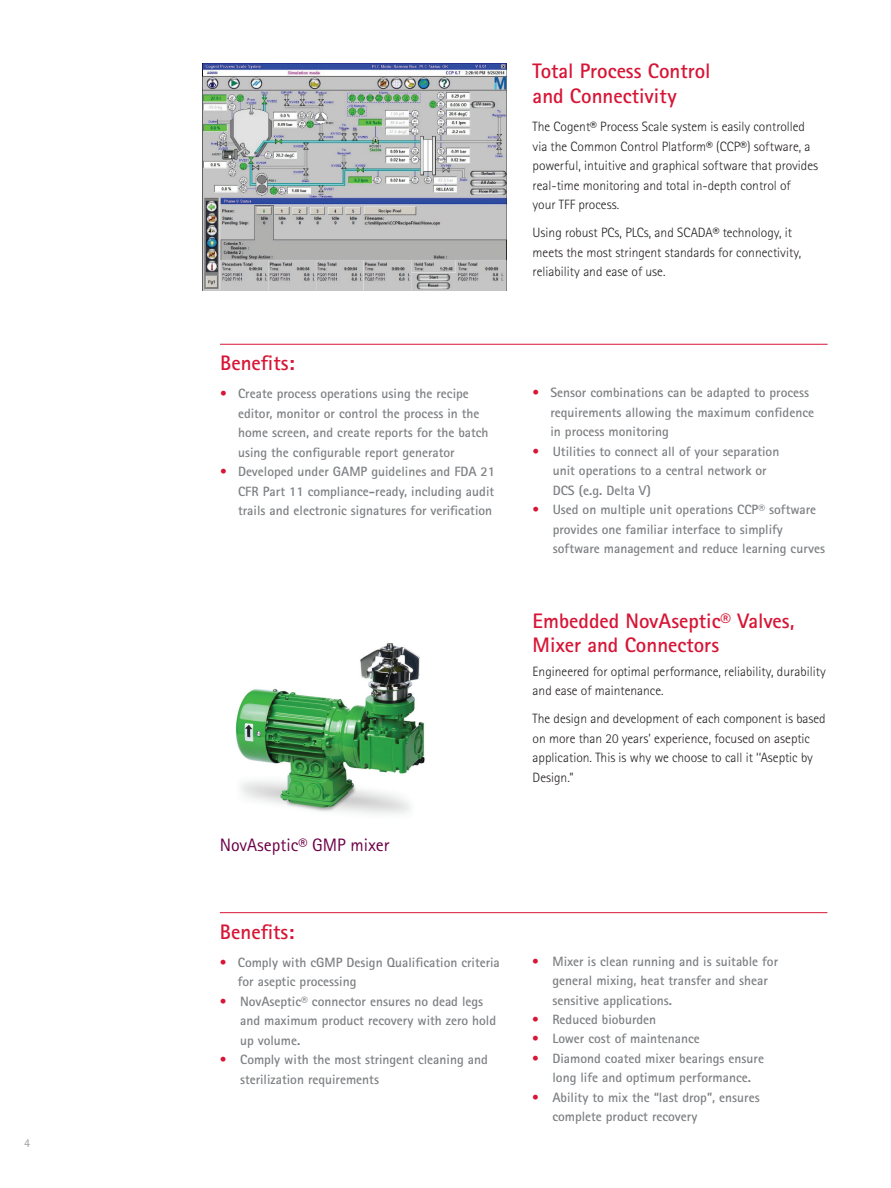
<style>
.page{position:relative;width:891px;height:1188px;background:#fff}
.page>*{position:absolute;margin:0;border:0;box-sizing:border-box;transform-origin:0 0}
.t1{font:700 21px/25.2px "Merck Sans Serif Pro";color:#d71536}
.t2{font:18px "Merck Sans Serif Pro";color:#6c0046}
.t3{font:700 13.5px/19.5px "Merck Sans Serif Pro";color:#7e8083}
.t4{font:300 13.5px/19.5px "Merck Sans Serif Pro";color:#231f20}
.t5{font:12px "Merck Sans Serif Pro";color:#a0a1a5}
.s1{font-weight:400;color:#d71536}
.s2{font-weight:400}
.s3{font-weight:300}
</style>
<div class="page">
<img style="left:235px;top:643px;width:190px;height:171px">
<img style="left:203px;top:64px;width:304px;height:227px">
<hr style="left:220px;top:344px;width:608px;height:1px;background:#d71536">
<hr style="left:220px;top:912px;width:607px;height:1px;background:#d71536">
<p class="t5" style="left:24px;top:1136px;width:7px">4</p>
<h1 class="t1" style="left:220px;top:351px;width:76px">Benefits:</h1>
<p class="t3" style="left:238px;top:384px;width:252px;text-indent:-18px"><span class="s1">•</span> Create process operations using the recipe editor, monitor or control the process in the home screen, and create reports for the batch using the configurable report generator</p>
<p class="t3" style="left:238px;top:462px;width:259px;text-align:justify;text-indent:-18px"><span class="s1">•</span> Developed under GAMP guidelines and FDA 21<br>CFR Part 11 compliance-ready, including audit trails and electronic signatures for verification</p>
<h2 class="t2" style="left:220px;top:835px;width:171px">NovAseptic® GMP mixer</h2>
<h1 class="t1" style="left:220px;top:919px;width:76px">Benefits:</h1>
<p class="t3" style="left:238px;top:952px;width:263px;text-indent:-18px"><span class="s1">•</span> Comply with cGMP Design Qualification criteria for aseptic processing</p>
<p class="t3" style="left:240px;top:991px;width:258px;text-indent:-20px"><span class="s1">•</span> NovAseptic<span class="s2">®</span> connector ensures no dead legs and maximum product recovery with zero hold up volume.</p>
<p class="t3" style="left:240px;top:1050px;width:249px;text-indent:-20px"><span class="s1">•</span> Comply with the most stringent cleaning and sterilization requirements</p>
<h1 class="t1" style="left:533px;top:59px;width:179px">Total Process Control and Connectivity</h1>
<p class="t4" style="left:533px;top:117px;width:287px">The Cogent® Process Scale system is easily controlled via the Common Control Platform® (CCP®) software, a powerful, intuitive and graphical software that provides real-time monitoring and total in-depth control of<br>your TFF process.</p>
<p class="t4" style="left:533px;top:223px;width:270px">Using robust PCs, PLCs, and SCADA® technology, it meets the most stringent standards for connectivity, reliability and ease of use.</p>
<p class="t3" style="left:550px;top:383px;width:265px;text-indent:-18px"><span class="s1">•</span> Sensor combinations can be adapted to process requirements allowing the maximum confidence in process monitoring</p>
<p class="t3" style="left:553px;top:441px;width:228px;text-indent:-20px"><span class="s1">•</span> Utilities to connect all of your separation unit operations to a central network or<br>DCS (e.g. Delta V)</p>
<p class="t3" style="left:553px;top:500px;width:274px;text-indent:-20px"><span class="s1">•</span> Used on multiple unit operations CCP<span class="s3">®</span> software provides one familiar interface to simplify software management and reduce learning curves</p>
<h1 class="t1" style="left:533px;top:609px;width:263px;line-height:24px">Embedded NovAseptic® Valves,<br>Mixer and Connectors</h1>
<p class="t4" style="left:533px;top:661px;width:295px">Engineered for optimal performance, reliability, durability and ease of maintenance.</p>
<p class="t4" style="left:533px;top:709px;width:295px">The design and development of each component is based on more than 20 years’ experience, focused on aseptic application. This is why we choose to call it ‘‘Aseptic by Design.”</p>
<p class="t3" style="left:552px;top:951px;width:227px;text-indent:-20px"><span class="s1">•</span> Mixer is clean running and is suitable for general mixing, heat transfer and shear sensitive applications.</p>
<p class="t3" style="left:532px;top:1010px;width:126px"><span class="s1">•</span> Reduced bioburden</p>
<p class="t3" style="left:532px;top:1029px;width:169px"><span class="s1">•</span> Lower cost of maintenance</p>
<p class="t3" style="left:532px;top:1049px;width:233px;text-align:center"><span class="s1">•</span> Diamond coated mixer bearings ensure long life and optimum performance.</p>
<p class="t3" style="left:552px;top:1088px;width:209px;text-indent:-20px"><span class="s1">•</span> Ability to mix the “last drop”, ensures complete product recovery</p>
</div>
